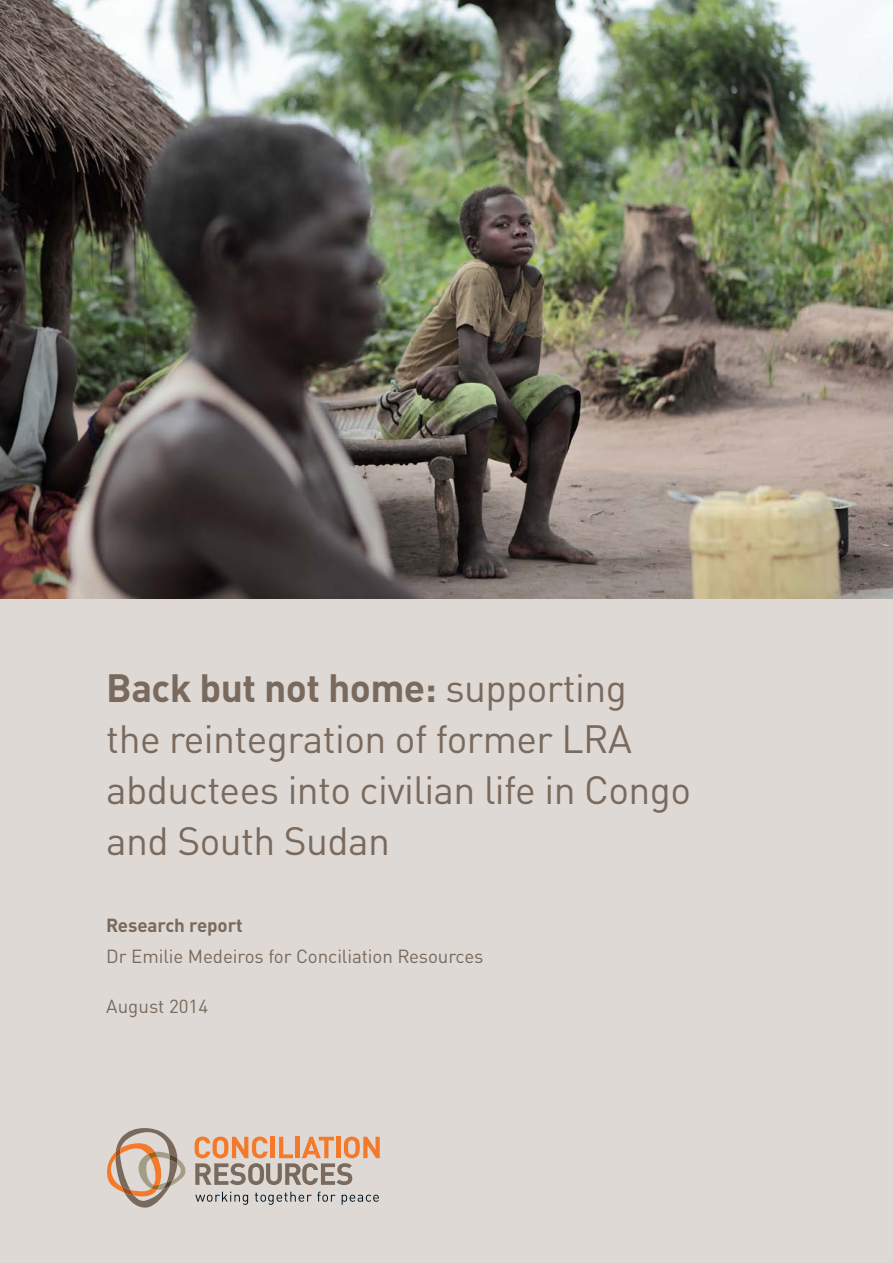
<style>
.page{position:relative;width:893px;height:1263px;background:#fff}
.page>*{position:absolute;margin:0;border:0;box-sizing:border-box;transform-origin:0 0}
.cover_bold_title{font:39px/51px "DIN Pro";letter-spacing:-.015em;color:#7a6a5d}
.intro_para{font:18.75px "DIN Pro";letter-spacing:-.005em;color:#7a6a5d}
.t1{font:700 18.75px "DIN Pro";letter-spacing:-.005em;color:#7a6a5d}
.s1{font-weight:700}
</style>
<div class="page">
<img style="left:0;top:0;width:893px;height:600px">
<div style="left:0;top:600px;width:893px;height:663px;background:#ded9d5"></div>
<svg style="left:107px;top:1128px;width:79px;height:79px"></svg>
<svg style="left:195px;top:1136px;width:185px;height:49px"></svg>
<svg style="left:195px;top:1192px;width:53px;height:13px"></svg>
<svg style="left:255px;top:1191px;width:80px;height:14px"></svg>
<svg style="left:342px;top:1195px;width:37px;height:10px"></svg>
<p class="cover_bold_title" style="left:106px;top:658px;width:586px"><span class="s1">Back but not home:</span> supporting<br>the reintegration of former LRA abductees into civilian life in Congo and South Sudan</p>
<p class="t1" style="left:106px;top:910px;width:138px">Research report</p>
<p class="intro_para" style="left:106px;top:942px;width:379px">Dr Emilie Medeiros for Conciliation Resources</p>
<p class="intro_para" style="left:106px;top:991px;width:103px">August 2014</p>
</div>
